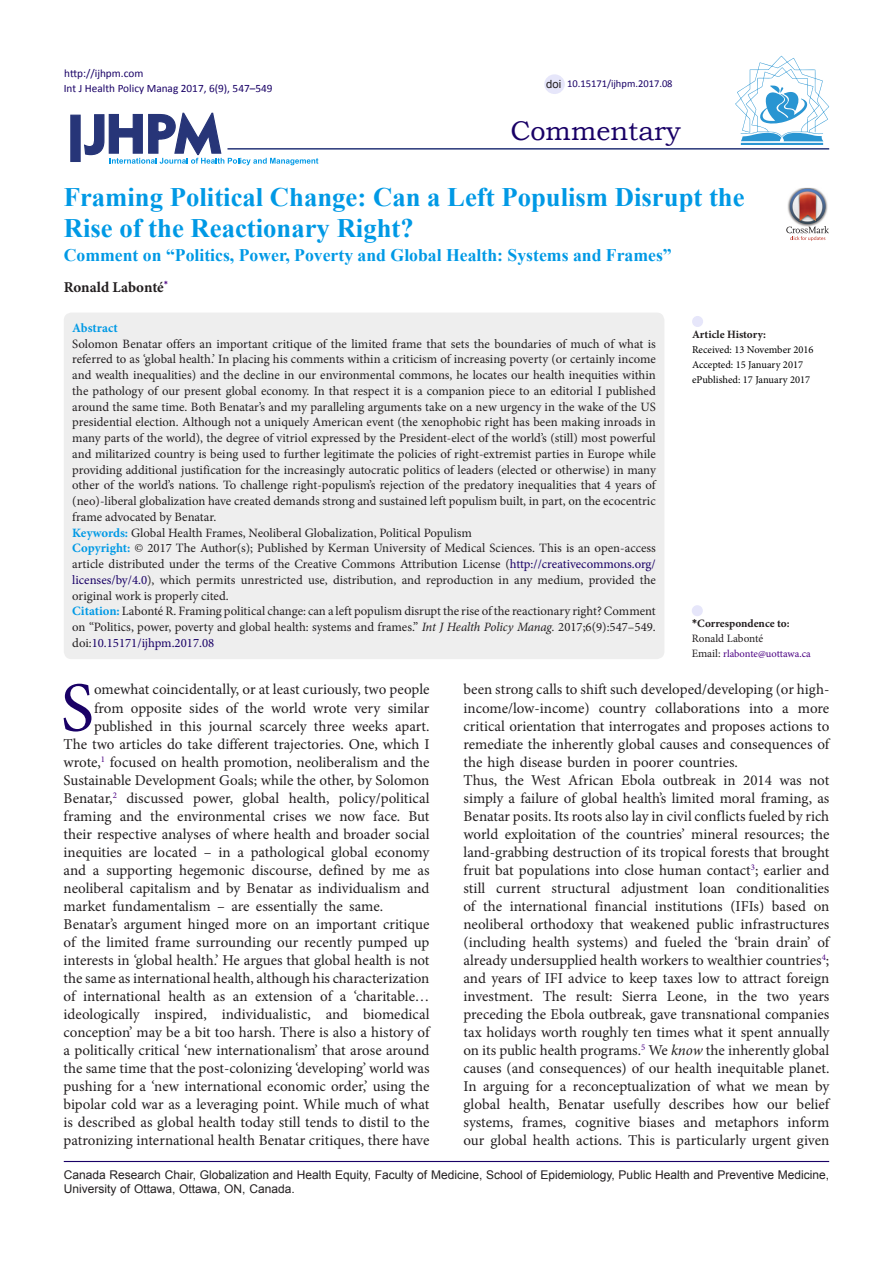
<style>
.page{position:relative;width:893px;height:1263px;background:#fff}
.page>*{position:absolute;margin:0;border:0;box-sizing:border-box;transform-origin:0 0}
.t1{font:70.35px "Minion Pro";color:#190066}
.t2{font:27px "Bookman Old Style";color:#190066}
.Default{font:700 26.7px/31.5px "Times New Roman";color:#0099e5}
.Default-2{font:700 17.7px "Times New Roman";color:#0099e5}
.t3{font:15px/18px "Minion Pro";color:#231f20;text-align:justify}
.Default-3{font:700 15px "Minion Pro";letter-spacing:-.005em;color:#231f20}
.t4{font:12.75px/15.8px "Minion Pro";color:#231f20;text-align:justify}
.Default-4{font:700 12.75px "Minion Pro";color:#0099e5}
.t5{font:12px/14.4px "Arial";color:#231f20}
.t6{font:11.25px "Calibri";color:#190066}
.t7{font:700 11.25px "Minion Pro";color:#231f20}
.t8{font:11.25px "Minion Pro";letter-spacing:-.005em;color:#231f20}
.t9{font:11.25px "Arial";color:#231f20}
.t10{font:10.5px "Minion Pro";color:#000}
.t11{font:10.5px "Minion Pro";letter-spacing:-.005em;color:#4b0082}
.t12{font:10.5px "Calibri";color:#190066}
.s1{font-weight:700;color:#0099e5}
.s2{color:#190066}
.s3{font-style:italic}
.s4{font-family:"Calibri"}
.s5{font-size:11.25px;color:#231f20}
</style>
<div class="page">
<svg style="left:84px;top:112px;width:234px;height:53px"></svg>
<div style="left:70px;top:115px;width:11px;height:47px;background:#273578;border:1px solid #273578"></div>
<hr style="left:227px;top:148px;width:602px;height:2px;background:#273578">
<div style="left:64px;top:313px;width:600px;height:346px;background:#eee;border-radius:8px"></div>
<div style="left:692px;top:605px;width:11px;height:11px;background:#e6e6fa;border-radius:50%"></div>
<div style="left:692px;top:316px;width:11px;height:11px;background:#e6e6fa;border-radius:50%"></div>
<hr style="left:64px;top:1161px;width:765px;height:1px;background:#190066">
<hr style="left:741px;top:143px;width:82px;height:2px;background:#2995d2">
<svg style="left:735px;top:56px;width:94px;height:85px"></svg>
<div style="left:544px;top:74px;width:21px;height:20px;background:#e6e6fa;border-radius:50%"></div>
<img style="left:798px;top:188px;width:18px;height:1px">
<svg style="left:786px;top:189px;width:43px;height:52px"></svg>
<p class="t6" style="left:64px;top:66px;width:81px">http://ijhpm.com</p>
<p class="t6" style="left:64px;top:81px;width:210px">Int J Health Policy Manag 2017, 6(9), 547–549</p>
<p class="t9" style="left:546px;top:76px;width:17px">doi</p>
<p class="t12" style="left:567px;top:77px;width:107px">10.15171/ijhpm.2017.08</p>
<p class="t2" style="left:510px;top:113px;width:172px">Commentary</p>
<p class="Default" style="left:64px;top:180px;width:682px">Framing Political Change: Can a Left Populism Disrupt the<br>Rise of the Reactionary Right?</p>
<p class="Default-2" style="left:64px;top:243px;width:609px">Comment on “Politics, Power, Poverty and Global Health: Systems and Frames”</p>
<p class="Default-3" style="left:64px;top:277px;width:106px">Ronald Labonté<sup>*</sup></p>
<p class="Default-4" style="left:72px;top:319px;width:47px">Abstract</p>
<p class="t4" style="left:72px;top:336px;width:585px">Solomon Benatar offers an important critique of the limited frame that sets the boundaries of much of what is referred to as ‘global health.’ In placing his comments within a criticism of increasing poverty (or certainly income and wealth inequalities) and the decline in our environmental commons, he locates our health inequities within the pathology of our present global economy. In that respect it is a companion piece to an editorial I published around the same time. Both Benatar’s and my paralleling arguments take on a new urgency in the wake of the US presidential election. Although not a uniquely American event (the xenophobic right has been making inroads in many parts of the world), the degree of vitriol expressed by the President-elect of the world’s (still) most powerful and militarized country is being used to further legitimate the policies of right-extremist parties in Europe while providing additional justification for the increasingly autocratic politics of leaders (elected or otherwise) in many other of the world’s nations. To challenge right-populism’s rejection of the predatory inequalities that 4 years of (neo)-liberal globalization have created demands strong and sustained left populism built, in part, on the ecocentric frame advocated by Benatar.</p>
<p class="t4" style="left:72px;top:525px;width:401px"><span class="s1">Keywords:</span> Global Health Frames, Neoliberal Globalization, Political Populism</p>
<p class="t4" style="left:72px;top:540px;width:585px"><span class="s1">Copyright:</span> © 2017 The Author(s); Published by Kerman University of Medical Sciences. This is an open-access article distributed under the terms of the Creative Commons Attribution License (<span class="s2">http://creativecommons.org/ licenses/by/4.0</span>), which permits unrestricted use, distribution, and reproduction in any medium, provided the original work is properly cited.</p>
<p class="t4" style="left:72px;top:603px;width:585px"><span class="s1">Citation:</span> Labonté R. Framing political change: can a left populism disrupt the rise of the reactionary right? Comment on “Politics, power, poverty and global health: systems and frames.” <span class="s3">Int J Health Policy Manag.</span> 2017;6(9):547–549. doi:<span class="s2">10.15171/ijhpm.2017.08</span></p>
<p class="t7" style="left:692px;top:326px;width:76px">Article History:</p>
<p class="t10" style="left:692px;top:342px;width:123px">Received: 13 November 2016</p>
<p class="t10" style="left:692px;top:357px;width:113px">Accepted: 15 January 2017</p>
<p class="t10" style="left:692px;top:372px;width:120px">ePublished: 17 January 2017</p>
<p class="t7" style="left:692px;top:616px;width:99px"><span class="s4">*</span>Correspondence to:</p>
<p class="t8" style="left:692px;top:631px;width:73px">Ronald Labonté</p>
<p class="t11" style="left:692px;top:647px;width:121px"><span class="s5">Email:</span> rlabonte@uottawa.ca</p>
<p class="t1" style="left:61px;top:661px;width:35px">S</p>
<p class="t3" style="left:94px;top:681px;width:337px">omewhat coincidentally, or at least curiously, two people</p>
<p class="t3" style="left:94px;top:699px;width:337px">from opposite sides of the world wrote very similar</p>
<p class="t3" style="left:94px;top:717px;width:337px">published in this journal scarcely three weeks apart.</p>
<p class="t3" style="left:64px;top:735px;width:367px">The two articles do take different trajectories. One, which I</p>
<p class="t3" style="left:64px;top:753px;width:367px">wrote,<sup>1</sup> focused on health promotion, neoliberalism and the</p>
<p class="t3" style="left:64px;top:771px;width:367px">Sustainable Development Goals; while the other, by Solomon</p>
<p class="t3" style="left:64px;top:789px;width:367px">Benatar,<sup>2</sup> discussed power, global health, policy/political</p>
<p class="t3" style="left:64px;top:807px;width:367px">framing and the environmental crises we now face. But</p>
<p class="t3" style="left:64px;top:825px;width:367px">their respective analyses of where health and broader social</p>
<p class="t3" style="left:64px;top:843px;width:367px">inequities are located – in a pathological global economy</p>
<p class="t3" style="left:64px;top:861px;width:367px">and a supporting hegemonic discourse, defined by me as</p>
<p class="t3" style="left:64px;top:879px;width:367px">neoliberal capitalism and by Benatar as individualism and</p>
<p class="t3" style="left:64px;top:897px;width:321px">market fundamentalism – are essentially the same.</p>
<p class="t3" style="left:64px;top:915px;width:367px">Benatar’s argument hinged more on an important critique of the limited frame surrounding our recently pumped up interests in ‘global health.’ He argues that global health is not the same as international health, although his characterization of international health as an extension of a ‘charitable… ideologically inspired, individualistic, and biomedical conception’ may be a bit too harsh. There is also a history of a politically critical ‘new internationalism’ that arose around the same time that the post-colonizing ‘developing’ world was pushing for a ‘new international economic order,’ using the bipolar cold war as a leveraging point. While much of what is described as global health today still tends to distil to the patronizing international health Benatar critiques, there have</p>
<p class="t3" style="left:463px;top:681px;width:367px">been strong calls to shift such developed/developing (or high&shy;income/low-income) country collaborations into a more critical orientation that interrogates and proposes actions to remediate the inherently global causes and consequences of the high disease burden in poorer countries.</p>
<p class="t3" style="left:463px;top:771px;width:367px">Thus, the West African Ebola outbreak in 2014 was not simply a failure of global health’s limited moral framing, as Benatar posits. Its roots also lay in civil conflicts fueled by rich world exploitation of the countries’ mineral resources; the land-grabbing destruction of its tropical forests that brought fruit bat populations into close human contact<sup>3</sup>; earlier and still current structural adjustment loan conditionalities of the international financial institutions (IFIs) based on neoliberal orthodoxy that weakened public infrastructures (including health systems) and fueled the ‘brain drain’ of already undersupplied health workers to wealthier countries<sup>4</sup>; and years of IFI advice to keep taxes low to attract foreign investment. The result: Sierra Leone, in the two years preceding the Ebola outbreak, gave transnational companies tax holidays worth roughly ten times what it spent annually on its public health programs.<sup>5</sup> We <span class="s3">know</span> the inherently global causes (and consequences) of our health inequitable planet.</p>
<p class="t3" style="left:463px;top:1077px;width:367px">In arguing for a reconceptualization of what we mean by global health, Benatar usefully describes how our belief systems, frames, cognitive biases and metaphors inform our global health actions. This is particularly urgent given</p>
<p class="t5" style="left:64px;top:1167px;width:767px">Canada Research Chair, Globalization and Health Equity, Faculty of Medicine, School of Epidemiology, Public Health and Preventive Medicine,<br>University of Ottawa, Ottawa, ON, Canada.</p>
</div>
